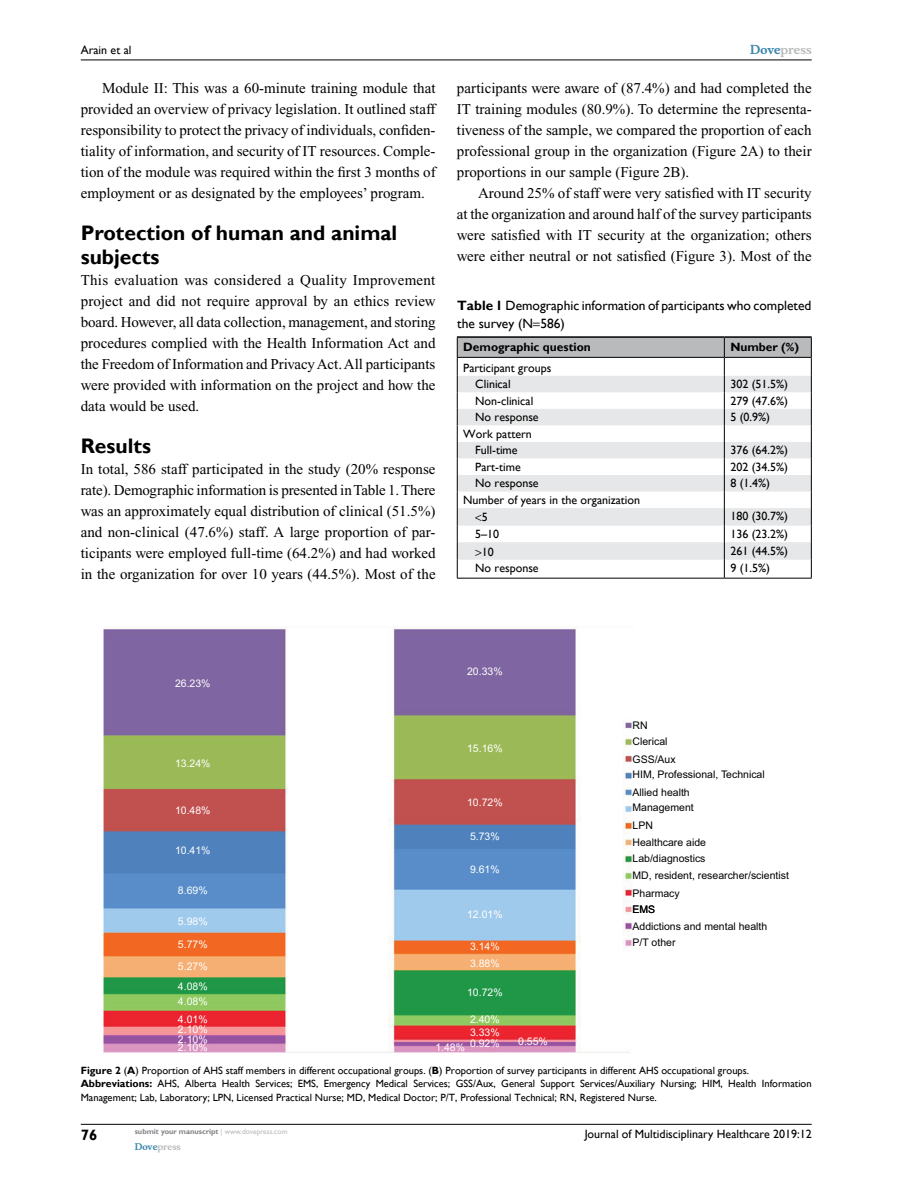
<style>
.page{position:relative;width:918px;height:1188px;background:#fff}
.page>*{position:absolute;margin:0;border:0;box-sizing:border-box;transform-origin:0 0}
.t1{font:700 21px/24px "Gill Sans";color:#000}
.t2{font:15px/21px "Times New Roman";color:#000;text-align:justify}
.t3{font:700 15px "Gill Sans";color:#000}
.t4{font:13.5px/18px "Gill Sans";color:#000}
.t5{font:12px/16.5px "Gill Sans";color:#000}
.t6{font:700 12px "Gill Sans";color:#000}
.t7{font:700 12px "Musee";color:#b8babc}
.t8{font:10.5px/13.5px "Gill Sans";color:#000}
.t9{font:10.5px/16.5px "Arial";color:#000}
.t10{font:10.5px/13px "Arial";color:#fff}
.t11{font:700 9px "Musee";color:#b8babc}
.t12{font:700 7.5px "Gill Sans";color:#808285}
.s1{color:#3785ad}
.s2{font-weight:700}
.s3{font-weight:400;color:#b8babc}
</style>
<div class="page">
<hr style="left:81px;top:1124px;width:731px;height:1px;background:#000">
<hr style="left:81px;top:60px;width:731px;height:1px;background:#000">
<hr style="left:457px;top:336px;width:267px;height:2px;background:#000">
<hr style="left:724px;top:336px;width:88px;height:2px;background:#000">
<hr style="left:457px;top:578px;width:267px;height:1px;background:#000">
<hr style="left:724px;top:578px;width:88px;height:1px;background:#000">
<img style="left:104px;top:626px;width:529px;height:427px">
<svg style="left:457px;top:337px;width:355px;height:241px"></svg>
<p class="t5" style="left:81px;top:42px;width:52px">Arain et al</p>
<p class="t2" style="left:81px;top:77px;width:356px;text-indent:21px">Module II: This was a 60-minute training module that provided an overview of privacy legislation. It outlined staff responsibility to protect the privacy of individuals, confiden&shy;tiality of information, and security of IT resources. Comple&shy;tion of the module was required within the first 3 months of employment or as designated by the employees’ program.</p>
<h1 class="t1" style="left:81px;top:221px;width:318px">Protection of human and animal subjects</h1>
<p class="t2" style="left:81px;top:269px;width:356px">This evaluation was considered a Quality Improvement project and did not require approval by an ethics review board. However, all data collection, management, and storing procedures complied with the Health Information Act and the Freedom of Information and Privacy Act. All participants were provided with information on the project and how the data would be used.</p>
<h1 class="t1" style="left:81px;top:434px;width:72px">Results</h1>
<p class="t2" style="left:81px;top:458px;width:356px">In total, 586 staff participated in the study (20% response rate). Demographic information is presented in Table 1. There was an approximately equal distribution of clinical (51.5%) and non-clinical (47.6%) staff. A large proportion of par&shy;ticipants were employed full-time (64.2%) and had worked in the organization for over 10 years (44.5%). Most of the</p>
<p class="t7" style="left:750px;top:43px;width:63px"><span class="s1">Dove</span>press</p>
<p class="t2" style="left:457px;top:77px;width:356px">participants were aware of (87.4%) and had completed the IT training modules (80.9%). To determine the representa&shy;tiveness of the sample, we compared the proportion of each professional group in the organization (Figure 2A) to their proportions in our sample (Figure 2B).</p>
<p class="t2" style="left:457px;top:182px;width:356px;text-indent:21px">Around 25% of staff were very satisfied with IT security at the organization and around half of the survey participants were satisfied with IT security at the organization; others were either neutral or not satisfied (Figure 3). Most of the</p>
<p class="t4" style="left:457px;top:297px;width:356px"><span class="s2">Table 1</span> Demographic information of participants who completed the survey (N 586)</p>
<p class="t6" style="left:463px;top:340px;width:129px">Demographic question</p>
<p class="t6" style="left:730px;top:340px;width:70px">Number (%)</p>
<p class="t5" style="left:475px;top:360px;width:78px;text-indent:-12px">Participant groups<br>Clinical</p>
<p class="t5" style="left:730px;top:376px;width:59px">302 (51.5%)</p>
<p class="t5" style="left:475px;top:393px;width:60px">Non-clinical</p>
<p class="t5" style="left:730px;top:393px;width:59px">279 (47.6%)</p>
<p class="t5" style="left:475px;top:409px;width:65px">No response</p>
<p class="t5" style="left:730px;top:409px;width:41px">5 (0.9%)</p>
<p class="t5" style="left:463px;top:426px;width:70px;text-align:center">Work pattern<br>Full-time</p>
<p class="t5" style="left:730px;top:442px;width:59px">376 (64.2%)</p>
<p class="t5" style="left:475px;top:459px;width:47px">Part-time</p>
<p class="t5" style="left:730px;top:459px;width:59px">202 (34.5%)</p>
<p class="t5" style="left:475px;top:475px;width:65px">No response</p>
<p class="t5" style="left:730px;top:475px;width:41px">8 (1.4%)</p>
<p class="t5" style="left:482px;top:491px;width:160px;line-height:17.5px;text-indent:-19px">Number of years in the organization<br>5</p>
<p class="t5" style="left:730px;top:508px;width:59px">180 (30.7%)</p>
<p class="t5" style="left:475px;top:526px;width:25px">5–10</p>
<p class="t5" style="left:730px;top:526px;width:59px">136 (23.2%)</p>
<p class="t5" style="left:482px;top:544px;width:13px">10</p>
<p class="t5" style="left:730px;top:543px;width:59px">261 (44.5%)</p>
<p class="t5" style="left:475px;top:560px;width:65px">No response</p>
<p class="t5" style="left:730px;top:560px;width:41px">9 (1.5%)</p>
<p class="t10" style="left:175px;top:676px;width:37px">26.23%</p>
<p class="t10" style="left:467px;top:665px;width:37px">20.33%</p>
<p class="t10" style="left:467px;top:742px;width:37px">15.16%</p>
<p class="t9" style="left:633px;top:717px;width:17px">RN</p>
<p class="t9" style="left:633px;top:733px;width:36px">Clerical</p>
<p class="t9" style="left:633px;top:751px;width:134px;line-height:15.8px">GSS/Aux<br>HIM, Professional, Technical</p>
<p class="t9" style="left:633px;top:785px;width:63px;line-height:14.9px">Allied health<br>Management</p>
<p class="t10" style="left:175px;top:756px;width:37px">13.24%</p>
<p class="t10" style="left:175px;top:804px;width:37px">10.48%</p>
<p class="t10" style="left:175px;top:844px;width:37px">10.41%</p>
<p class="t10" style="left:467px;top:796px;width:37px">10.72%</p>
<p class="t9" style="left:633px;top:817px;width:158px">LPN<br>Healthcare aide<br>Lab/diagnostics<br>MD, resident, researcher/scientist</p>
<p class="t9" style="left:633px;top:885px;width:136px">Pharmacy<br>EMS<br>Addictions and mental health<br>P/T other</p>
<p class="t10" style="left:470px;top:829px;width:31px">5.73%</p>
<p class="t10" style="left:470px;top:863px;width:31px">9.61%</p>
<p class="t10" style="left:467px;top:908px;width:37px">12.01%</p>
<p class="t10" style="left:178px;top:884px;width:31px">8.69%</p>
<p class="t10" style="left:178px;top:910px;width:31px;line-height:22.8px;text-align:justify">5.98% 5.77% 5.27%</p>
<p class="t10" style="left:178px;top:979px;width:31px;line-height:15.3px">4.08%<br>4.08%</p>
<p class="t10" style="left:178px;top:1014px;width:31px;line-height:10.5px">4.01%<br>2.10%</p>
<p class="t10" style="left:178px;top:1035px;width:31px;line-height:8.2px">2.10%<br>2.10%</p>
<p class="t8" style="left:81px;top:1063px;width:732px"><span class="s2">Figure 2</span> (<span class="s2">A</span>) Proportion of AHS staff members in different occupational groups. (<span class="s2">B</span>) Proportion of survey participants in different AHS occupational groups.<br><span class="s2">Abbreviations:</span> AHS, Alberta Health Services; EMS, Emergency Medical Services; GSS/Aux, General Support Services/Auxiliary Nursing; HIM, Health Information<br>Management; Lab, Laboratory; LPN, Licensed Practical Nurse; MD, Medical Doctor; P/T, Professional Technical; RN , Registered Nurse.</p>
<p class="t10" style="left:470px;top:938px;width:31px;line-height:17.1px">3.14%<br>3.88%</p>
<p class="t10" style="left:467px;top:986px;width:37px">10.72%</p>
<p class="t10" style="left:435px;top:1013px;width:66px;text-align:right">2.40%<br>3.33%<br>1.48% 0.92%</p>
<p class="t10" style="left:518px;top:1035px;width:31px">0.55%</p>
<p class="t3" style="left:81px;top:1126px;width:18px">76</p>
<p class="t12" style="left:135px;top:1127px;width:154px">submit your manuscript <span class="s3">| www.dovepress.com</span></p>
<p class="t11" style="left:135px;top:1141px;width:48px"><span class="s1">Dove</span>press</p>
<p class="t5" style="left:585px;top:1126px;width:228px">Journal of Multidisciplinary Healthcare 2019:12</p>
</div>
